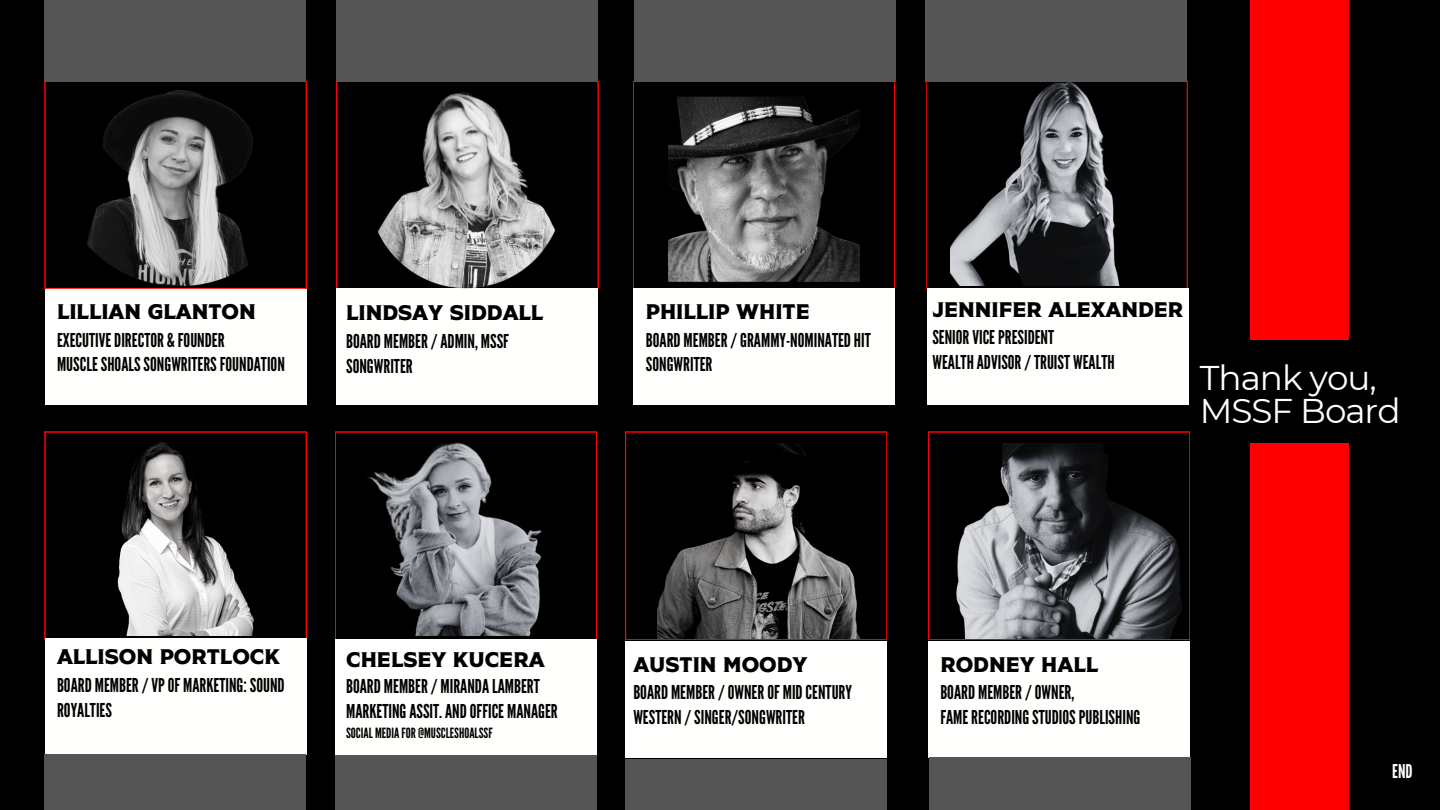
<style>
.page{position:relative;width:1440px;height:810px;background:#000}
.page>*{position:absolute;margin:0;border:0;box-sizing:border-box;transform-origin:0 0}
.t1{font:34.2px "Montserrat";letter-spacing:-.03em;color:#fff}
.t2{font:21.1px "SS Baldwins Serif";color:#000}
.t3{font:19.1px/24.7px "League Gothic";color:#000}
.t4{font:19px "League Gothic";color:#fff}
.t5{font:14.1px "League Gothic";color:#000}
</style>
<div class="page">
<div style="left:45px;top:289px;width:261px;height:116px;background:#fffffe"></div>
<svg style="left:589px;top:81px;width:9px;height:208px"></svg>
<svg style="left:926px;top:81px;width:261px;height:208px"></svg>
<div style="left:337px;top:289px;width:261px;height:116px;background:#fffffe"></div>
<div style="left:633px;top:289px;width:262px;height:116px;background:#fffffe"></div>
<div style="left:927px;top:289px;width:261px;height:116px;background:#fffffe"></div>
<svg style="left:45px;top:432px;width:261px;height:206px"></svg>
<svg style="left:625px;top:432px;width:262px;height:208px"></svg>
<svg style="left:928px;top:432px;width:262px;height:208px"></svg>
<div style="left:45px;top:638px;width:262px;height:116px;background:#fffffe"></div>
<div style="left:335px;top:640px;width:262px;height:116px;background:#fffffe"></div>
<div style="left:625px;top:641px;width:262px;height:116px;background:#fffffe"></div>
<div style="left:928px;top:641px;width:262px;height:116px;background:#fffffe"></div>
<img style="left:44px;top:27px;width:263px;height:291px">
<img style="left:336px;top:75px;width:253px;height:253px">
<img style="left:633px;top:81px;width:263px;height:208px">
<img style="left:45px;top:431px;width:249px;height:204px">
<img style="left:658px;top:443px;width:210px;height:195px">
<img style="left:306px;top:431px;width:291px;height:205px">
<img style="left:929px;top:443px;width:260px;height:195px">
<img style="left:951px;top:81px;width:217px;height:205px">
<div style="left:1251px;top:0;width:98px;height:339px;background:#f00"></div>
<div style="left:1251px;top:443px;width:98px;height:367px;background:#f00"></div>
<div style="left:335px;top:755px;width:262px;height:55px;background:#555"></div>
<div style="left:45px;top:755px;width:261px;height:55px;background:#555"></div>
<div style="left:625px;top:759px;width:262px;height:51px;background:#555"></div>
<div style="left:929px;top:757px;width:262px;height:53px;background:#555"></div>
<div style="left:45px;top:0;width:261px;height:81px;background:#555"></div>
<div style="left:337px;top:0;width:261px;height:81px;background:#555"></div>
<div style="left:634px;top:0;width:262px;height:81px;background:#555"></div>
<div style="left:926px;top:0;width:261px;height:81px;background:#555"></div>
<p class="t2" style="left:57px;top:303px;width:200px">LILLIAN GLANTON</p>
<p class="t3" style="left:57px;top:328px;width:169px">EXECUTIVEDIRECTOR &amp; FOUNDER</p>
<p class="t3" style="left:57px;top:353px;width:229px">MUSCLESHOALSSONGWRITERSFOUNDATION</p>
<p class="t2" style="left:346px;top:304px;width:199px">LINDSAY SIDDALL</p>
<p class="t3" style="left:346px;top:329px;width:164px">BOARD MEMBER/ADMIN, MSSF</p>
<p class="t3" style="left:346px;top:354px;width:68px">SONGWRITER</p>
<p class="t2" style="left:646px;top:303px;width:165px">PHILLIP WHITE</p>
<p class="t3" style="left:646px;top:328px;width:226px">BOARD MEMBER/GRAMMY-NOMINATEDHIT<br>SONGWRITER</p>
<p class="t2" style="left:932px;top:301px;width:252px">JENNIFER ALEXANDER</p>
<p class="t3" style="left:932px;top:326px;width:123px">SENIORVICEPRESIDENT</p>
<p class="t3" style="left:932px;top:350px;width:184px">WEALTHADVISOR/TRUIST WEALTH</p>
<p class="t1" style="left:1200px;top:357px;width:178px">Thank you,</p>
<p class="t1" style="left:1200px;top:390px;width:202px">MSSF Board</p>
<p class="t2" style="left:57px;top:648px;width:224px">ALLISON PORTLOCK</p>
<p class="t3" style="left:57px;top:673px;width:229px">BOARD MEMBER/VPOF MARKETING:SOUND<br>ROYALTIES</p>
<p class="t2" style="left:346px;top:651px;width:200px">CHELSEY KUCERA</p>
<p class="t3" style="left:346px;top:674px;width:213px">BOARD MEMBER/ MIRANDALAMBERT<br>MARKETINGASSIT.ANDOFFICE MANAGER</p>
<p class="t5" style="left:346px;top:724px;width:148px">SOCIAL MEDIAFOR @MUSCLESHOALSSF</p>
<p class="t2" style="left:633px;top:656px;width:176px">AUSTIN MOODY</p>
<p class="t3" style="left:633px;top:681px;width:220px">BOARD MEMBER/OWNEROF MIDCENTURY</p>
<p class="t3" style="left:633px;top:705px;width:173px">WESTERN/SINGER/SONGWRITER</p>
<p class="t2" style="left:940px;top:656px;width:159px">RODNEY HALL</p>
<p class="t3" style="left:940px;top:681px;width:135px">BOARD MEMBER/OWNER,</p>
<p class="t3" style="left:940px;top:705px;width:202px">FAMERECORDINGSTUDIOSPUBLISHING</p>
<p class="t4" style="left:1392px;top:760px;width:22px">END</p>
</div>
